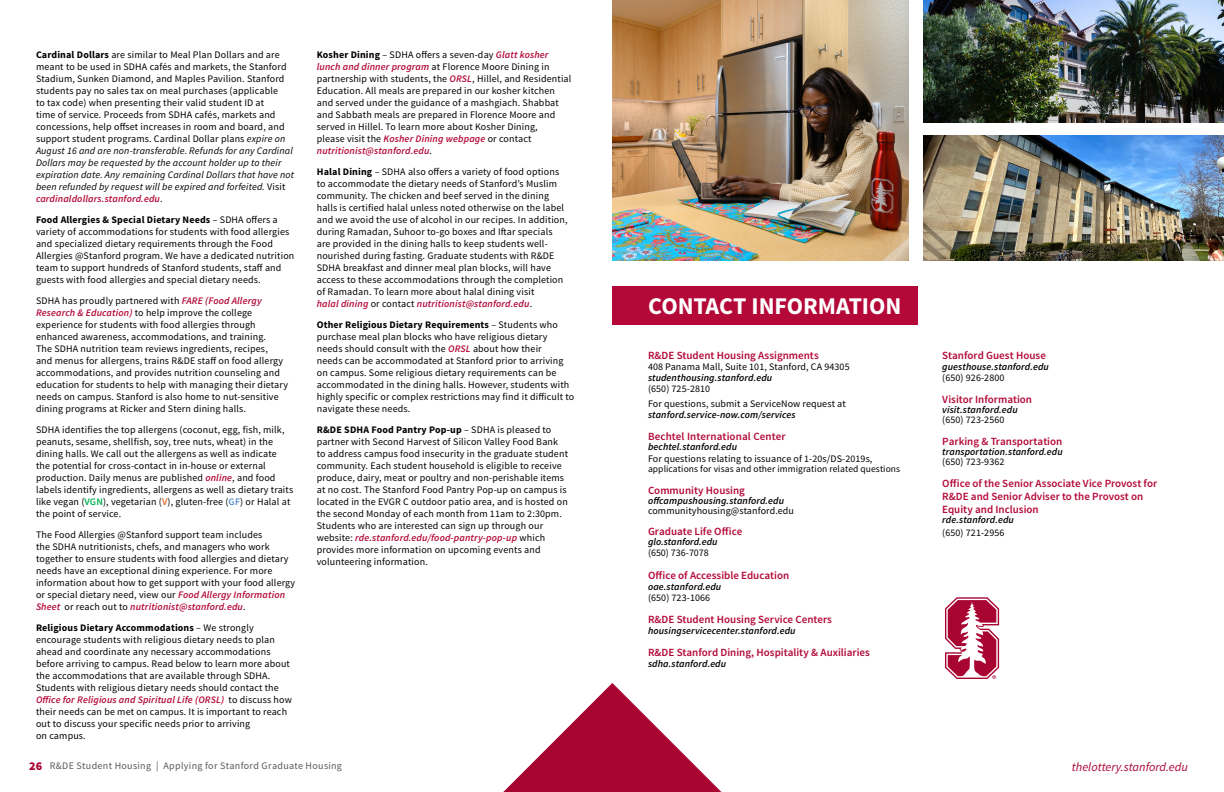
<style>
.page{position:relative;width:1224px;height:792px;background:#fff}
.page>*{position:absolute;margin:0;border:0;box-sizing:border-box;transform-origin:0 0}
.t1{font:700 24px "Source Sans Pro";letter-spacing:-.005em;color:#fff}
.t2{font:italic 12.3px "Source Sans Pro";color:#a90533}
.t3{font:600 11px/13px "Source Sans Pro";color:#b30838}
.t4{font:10px/12px "Source Sans Pro";letter-spacing:.015em;color:#000}
.t5{font:italic 600 10px "Source Sans Pro";letter-spacing:.01em;color:#000}
.t6{font:10px "Source Sans Pro";letter-spacing:.03em;color:#58595b}
.t7{font:9.5px "Source Sans Pro";letter-spacing:.01em;color:#000}
.s1{font-weight:700}
.s2{font-style:italic}
.s3{font-weight:600;font-style:italic;color:#b30838}
.s4{font-weight:600;color:#00af4f}
.s5{font-weight:600;color:#e16d26}
.s6{font-weight:600;color:#5a8cc9}
.s7{font-weight:900;font-size:12px;color:#a90533}
</style>
<div class="page">
<div style="left:612px;top:286px;width:306px;height:39px;background:#b30838"></div>
<img style="left:924px;top:0;width:300px;height:122px">
<img style="left:924px;top:135px;width:300px;height:126px">
<img style="left:612px;top:0;width:297px;height:261px">
<svg style="left:945px;top:597px;width:54px;height:82px"></svg>
<svg style="left:503px;top:683px;width:218px;height:109px"></svg>
<p class="t4" style="left:36px;top:49px;width:260px"><span class="s1">Cardinal Dollars</span> are similar to Meal Plan Dollars and are meant to be used in SDHA cafés and markets, the Stanford Stadium, Sunken Diamond, and Maples Pavilion. Stanford students pay no sales tax on meal purchases (applicable<br>to tax code) when presenting their valid student ID at<br>time of service. Proceeds from SDHA cafés, markets and concessions, help offset increases in room and board, and support student programs. Cardinal Dollar plans <span class="s2">expire on August 16 and are non-transferable. Refunds for any Cardinal Dollars may be requested by the account holder up to their expiration date. Any remaining Cardinal Dollars that have not been refunded by request will be expired and forfeited.</span> Visit <span class="s3">cardinaldollars.stanford.edu</span>.</p>
<p class="t4" style="left:36px;top:214px;width:260px"><span class="s1">Food Allergies &amp; Special Dietary Needs</span> – SDHA offers a variety of accommodations for students with food allergies and specialized dietary requirements through the Food Allergies @Stanford program. We have a dedicated nutrition team to support hundreds of Stanford students, staff and guests with food allergies and special dietary needs.</p>
<p class="t4" style="left:36px;top:295px;width:254px">SDHA has proudly partnered with <span class="s3">FARE (Food Allergy Research &amp; Education)</span> to help improve the college experience for students with food allergies through enhanced awareness, accommodations, and training.<br>The SDHA nutrition team reviews ingredients, recipes,<br>and menus for allergens, trains R&amp;DE staff on food allergy accommodations, and provides nutrition counseling and education for students to help with managing their dietary needs on campus. Stanford is also home to nut-sensitive dining programs at Ricker and Stern dining halls.</p>
<p class="t4" style="left:36px;top:424px;width:259px">SDHA identifies the top allergens (coconut, egg, fish, milk, peanuts, sesame, shellfish, soy, tree nuts, wheat) in the dining halls. We call out the allergens as well as indicate the potential for cross-contact in in-house or external production. Daily menus are published <span class="s3">online</span>, and food labels identify ingredients, allergens as well as dietary traits like vegan (<span class="s4">VGN</span>), vegetarian (<span class="s5">V</span>), gluten-free (<span class="s6">GF</span>) or Halal at the point of service.</p>
<p class="t4" style="left:36px;top:529px;width:261px">The Food Allergies @Stanford support team includes<br>the SDHA nutritionists, chefs, and managers who work together to ensure students with food allergies and dietary needs have an exceptional dining experience. For more information about how to get support with your food allergy or special dietary need, view our <span class="s3">Food Allergy Information Sheet</span> or reach out to <span class="s3">nutritionist@stanford.edu</span>.</p>
<p class="t4" style="left:36px;top:622px;width:257px"><span class="s1">Religious Dietary Accommodations</span> – We strongly encourage students with religious dietary needs to plan ahead and coordinate any necessary accommodations before arriving to campus. Read below to learn more about the accommodations that are available through SDHA.<br>Students with religious dietary needs should contact the <span class="s3">Office for Religious and Spiritual Life (ORSL)</span> to discuss how their needs can be met on campus. It is important to reach out to discuss your specific needs prior to arriving<br>on campus.</p>
<p class="t4" style="left:317px;top:49px;width:256px"><span class="s1">Kosher Dining</span> – SDHA offers a seven-day <span class="s3">Glatt kosher lunch and dinner program</span> at Florence Moore Dining in partnership with students, the <span class="s3">ORSL</span>, Hillel, and Residential Education. All meals are prepared in our kosher kitchen and served under the guidance of a mashgiach. Shabbat and Sabbath meals are prepared in Florence Moore and served in Hillel. To learn more about Kosher Dining,<br>please visit the <span class="s3">Kosher Dining webpage</span> or contact <span class="s3">nutritionist@stanford.edu</span>.</p>
<p class="t4" style="left:317px;top:166px;width:252px"><span class="s1">Halal Dining</span> – SDHA also offers a variety of food options to accommodate the dietary needs of Stanford’s Muslim community. The chicken and beef served in the dining halls is certified halal unless noted otherwise on the label and we avoid the use of alcohol in our recipes. In addition, during Ramadan, Suhoor to-go boxes and Iftar specials are provided in the dining halls to keep students well&shy;nourished during fasting. Graduate students with R&amp;DE SDHA breakfast and dinner meal plan blocks, will have access to these accommodations through the completion of Ramadan. To learn more about halal dining visit<br><span class="s3">halal dining</span> or contact <span class="s3">nutritionist@stanford.edu</span>.</p>
<p class="t4" style="left:317px;top:319px;width:259px"><span class="s1">Other Religious Dietary Requirements</span> – Students who purchase meal plan blocks who have religious dietary needs should consult with the <span class="s3">ORSL</span> about how their<br>needs can be accommodated at Stanford prior to arriving on campus. Some religious dietary requirements can be accommodated in the dining halls. However, students with highly specific or complex restrictions may find it difficult to navigate these needs.</p>
<p class="t4" style="left:317px;top:424px;width:253px"><span class="s1">R&amp;DE SDHA Food Pantry Pop-up</span> – SDHA is pleased to partner with Second Harvest of Silicon Valley Food Bank to address campus food insecurity in the graduate student community. Each student household is eligible to receive produce, dairy, meat or poultry and non-perishable items at no cost. The Stanford Food Pantry Pop-up on campus is located in the EVGR C outdoor patio area, and is hosted on the second Monday of each month from 11am to 2:30pm.<br>Students who are interested can sign up through our website: <span class="s3">rde.stanford.edu/food-pantry-pop-up</span> which provides more information on upcoming events and volunteering information.</p>
<p class="t6" style="left:29px;top:759px;width:314px"><span class="s7">26</span> R&amp;DE Student Housing | Applying for Stanford Graduate Housing</p>
<h1 class="t1" style="left:648px;top:291px;width:255px">CONTACT INFORMATION</h1>
<p class="t3" style="left:648px;top:349px;width:172px">R&amp;DE Student Housing Assignments</p>
<p class="t4" style="left:648px;top:361px;width:203px">408 Panama Mall, Suite 101, Stanford, CA 94305</p>
<p class="t5" style="left:648px;top:371px;width:126px">studenthousing.stanford.edu</p>
<p class="t4" style="left:648px;top:381px;width:199px;line-height:15.5px">(650) 725-2810<br>For questions, submit a ServiceNow request at</p>
<p class="t5" style="left:648px;top:409px;width:149px">stanford.service-now.com/services</p>
<p class="t3" style="left:648px;top:430px;width:139px">Bechtel International Center</p>
<p class="t5" style="left:648px;top:441px;width:91px">bechtel.stanford.edu</p>
<p class="t4" style="left:648px;top:453px;width:226px">For questions relating to issuance of 1-20s/DS-2019s,</p>
<p class="t7" style="left:648px;top:463px;width:254px">applications for visas and other immigration related questions</p>
<p class="t3" style="left:648px;top:484px;width:98px">Community Housing</p>
<p class="t5" style="left:648px;top:494px;width:138px">offcampushousing.stanford.edu</p>
<p class="t4" style="left:648px;top:505px;width:148px">communityhousing@stanford.edu</p>
<p class="t3" style="left:648px;top:525px;width:96px">Graduate Life Office</p>
<p class="t5" style="left:648px;top:536px;width:71px">glo.stanford.edu</p>
<p class="t4" style="left:648px;top:547px;width:62px">(650) 736-7078</p>
<p class="t3" style="left:648px;top:569px;width:143px">Office of Accessible Education</p>
<p class="t5" style="left:648px;top:580px;width:75px">oae.stanford.edu</p>
<p class="t4" style="left:648px;top:592px;width:64px">(650) 723-1066</p>
<p class="t3" style="left:648px;top:613px;width:186px">R&amp;DE Student Housing Service Centers</p>
<p class="t5" style="left:648px;top:625px;width:149px">housingservicecenter.stanford.edu</p>
<p class="t3" style="left:648px;top:646px;width:223px">R&amp;DE Stanford Dining, Hospitality &amp; Auxiliaries</p>
<p class="t5" style="left:648px;top:658px;width:80px">sdha.stanford.edu</p>
<p class="t3" style="left:942px;top:349px;width:105px">Stanford Guest House</p>
<p class="t5" style="left:942px;top:360px;width:108px">guesthouse.stanford.edu</p>
<p class="t4" style="left:942px;top:372px;width:64px">(650) 926-2800</p>
<p class="t3" style="left:942px;top:393px;width:91px">Visitor Information</p>
<p class="t5" style="left:942px;top:403px;width:77px">visit.stanford.edu</p>
<p class="t4" style="left:942px;top:414px;width:64px">(650) 723-2560</p>
<p class="t3" style="left:942px;top:435px;width:122px">Parking &amp; Transportation</p>
<p class="t5" style="left:942px;top:445px;width:122px">transportation.stanford.edu</p>
<p class="t4" style="left:942px;top:456px;width:64px">(650) 723-9362</p>
<p class="t3" style="left:942px;top:477px;width:216px">Office of the Senior Associate Vice Provost for<br>R&amp;DE and Senior Adviser to the Provost on<br>Equity and Inclusion</p>
<p class="t5" style="left:942px;top:513px;width:73px">rde.stanford.edu</p>
<p class="t4" style="left:942px;top:527px;width:64px">(650) 721-2956</p>
<p class="t2" style="left:1072px;top:760px;width:118px">thelottery.stanford.edu</p>
</div>
